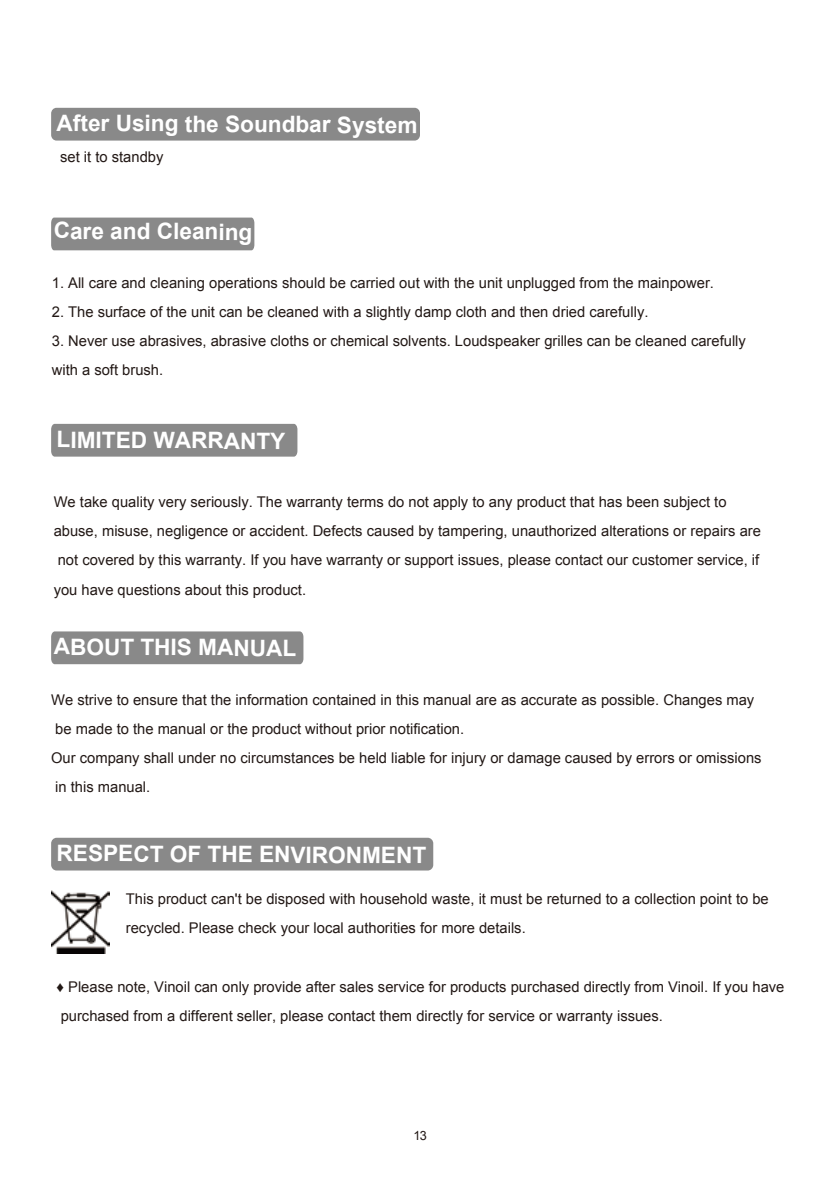
<style>
.page{position:relative;width:840px;height:1191px;background:#fff}
.page>*{position:absolute;margin:0;border:0;box-sizing:border-box;transform-origin:0 0}
.t1{font:700 22.6px "Arial";letter-spacing:-.01em;color:#fff}
.t2{font:14.8px/29px "Arial";color:#221815}
.t3{font:12.8px "Arial";color:#221815}
</style>
<div class="page">
<div style="left:51px;top:108px;width:369px;height:33px;background:#898989;border-radius:5px"></div>
<div style="left:51px;top:217px;width:203px;height:33px;background:#898989"></div>
<div style="left:51px;top:424px;width:246px;height:32px;background:#898989"></div>
<div style="left:51px;top:631px;width:252px;height:33px;background:#898989"></div>
<div style="left:51px;top:837px;width:382px;height:33px;background:#898989;border-radius:6px"></div>
<img style="left:51px;top:890px;width:58px;height:63px">
<h1 class="t1" style="left:57px;top:108px;width:362px">After Using the Soundbar System</h1>
<p class="t2" style="left:60px;top:142px;width:105px">set it to standby</p>
<h1 class="t1" style="left:54px;top:215px;width:200px">Care and Cleaning</h1>
<p class="t2" style="left:52px;top:268px;width:663px">1. All care and cleaning operations should be carried out with the unit unplugged from the mainpower.</p>
<p class="t2" style="left:52px;top:297px;width:598px">2. The surface of the unit can be cleaned with a slightly damp cloth and then dried carefully.</p>
<p class="t2" style="left:52px;top:327px;width:695px">3. Never use abrasives, abrasive cloths or chemical solvents. Loudspeaker grilles can be cleaned carefully with a soft brush.</p>
<h1 class="t1" style="left:57px;top:424px;width:230px">LIMITED WARRANTY</h1>
<p class="t2" style="left:54px;top:488px;width:708px">We take quality very seriously. The warranty terms do not apply to any product that has been subject to abuse, misuse, negligence or accident. Defects caused by tampering, unauthorized alterations or repairs are not covered by this warranty. If you have warranty or support issues, please contact our customer service, if you have questions about this product.</p>
<h1 class="t1" style="left:54px;top:631px;width:244px">ABOUT THIS MANUAL</h1>
<p class="t2" style="left:51px;top:685px;width:711px">We strive to ensure that the information contained in this manual are as accurate as possible. Changes may be made to the manual or the product without prior notification.<br>Our company shall under no circumstances be held liable for injury or damage caused by errors or omissions in this manual.</p>
<h1 class="t1" style="left:57px;top:838px;width:371px">RESPECT OF THE ENVIRONMENT</h1>
<p class="t2" style="left:126px;top:884px;width:644px">This product can't be disposed with household waste, it must be returned to a collection point to be recycled. Please check your local authorities for more details.</p>
<p class="t2" style="left:57px;top:972px;width:729px">♦ Please note, Vinoil can only provide after sales service for products purchased directly from Vinoil. If you have purchased from a different seller, please contact them directly for service or warranty issues.</p>
<p class="t3" style="left:413px;top:1126px;width:15px">13</p>
</div>
